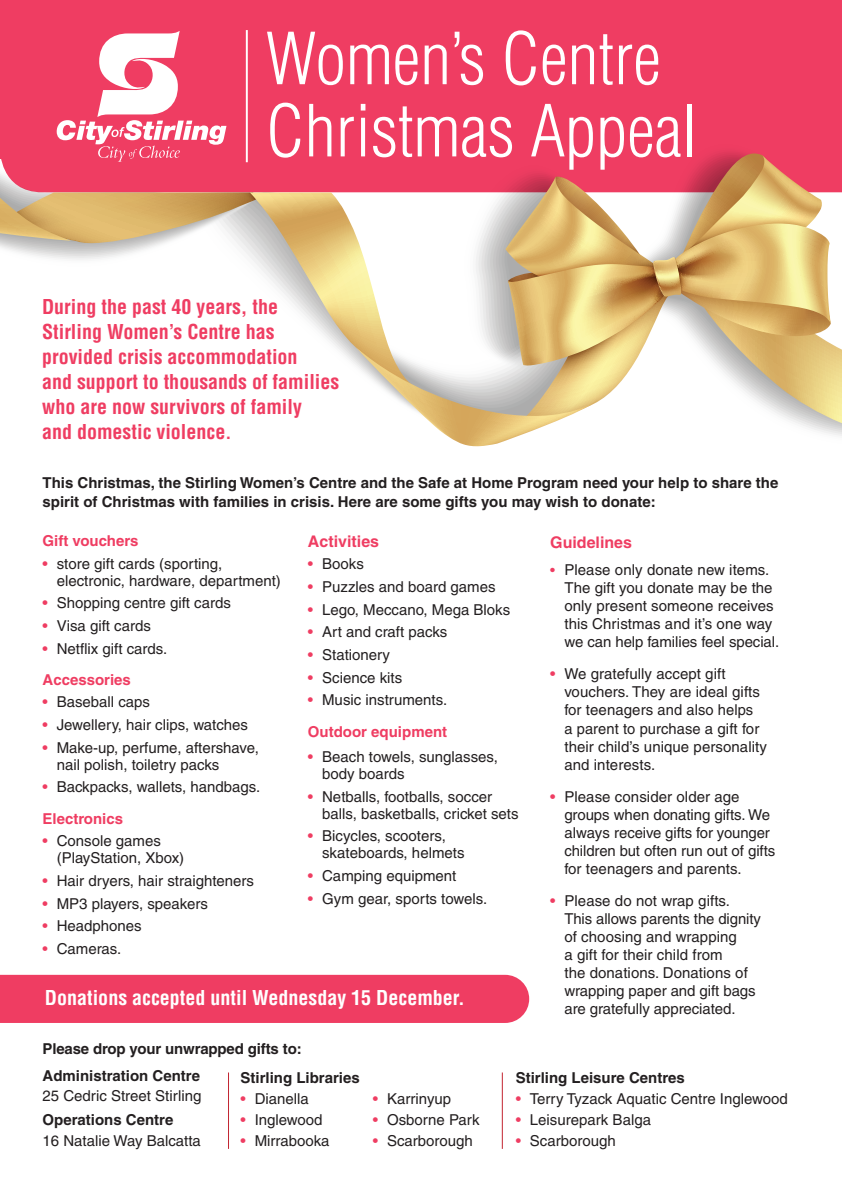
<style>
.page{position:relative;width:842px;height:1191px;background:#fff}
.page>*{position:absolute;margin:0;border:0;box-sizing:border-box;transform-origin:0 0}
.t1{font:300 condensed 70px/72.2px "Helvetica LT";color:#fff}
.t2{font:700 condensed 20px/25px "Helvetica LT";color:#ef3d62}
.t3{font:700 condensed 20px "Helvetica LT";color:#fff}
.t4{font:700 16px "Helvetica LT";color:#ef3d62}
.t5{font:15px/18px "Helvetica LT";color:#231f20}
.t6{font:700 15px/19.2px "Helvetica LT";color:#231f20}
.t7{font:700 15px "Helvetica LT";color:#ef3d62}
.s1{font-size:18px}
.s2{color:#ef3d62}
.s3{font-weight:700;color:#ef3d62}
.s4{font-size:14px;color:#ef3d62}
</style>
<div class="page">
<div style="left:0;top:0;width:842px;height:31px;background:#ef3d62"></div>
<hr style="left:246px;top:30px;width:2px;height:132px;background:#fff">
<div style="left:0;top:974px;width:529px;height:49px;background:#ef3d62"></div>
<hr style="left:228px;top:1072px;width:1px;height:76px;background:#c22430">
<hr style="left:502px;top:1072px;width:1px;height:76px;background:#c22430">
<svg style="left:0;top:31px;width:842px;height:415px"></svg>
<h1 class="t1" style="left:266px;top:22px;width:433px">Women’s Centre<br>Christmas Appeal</h1>
<h2 class="t2" style="left:42px;top:294px;width:299px">During the past 40 years, the<br>Stirling Women’s Centre has provided crisis accommodation<br>and support to thousands of families who are now survivors of family<br>and domestic violence<span class="s1">.</span></h2>
<p class="t6" style="left:43px;top:472px;width:737px">This Christmas, the Stirling Women’s Centre and the Safe at Home Program need your help to share the spirit of Christmas with families in crisis. Here are some gifts you may wish to donate:</p>
<p class="t7" style="left:43px;top:531px;width:97px">Gift vouchers</p>
<p class="t5" style="left:57px;top:555px;width:226px;line-height:17px;text-indent:-14px"><span class="s2">•</span> store gift cards (sporting, electronic, hardware, department)</p>
<p class="t5" style="left:43px;top:594px;width:190px"><span class="s2">•</span> Shopping centre gift cards</p>
<p class="t5" style="left:43px;top:616px;width:110px"><span class="s2">•</span> Visa gift cards</p>
<p class="t5" style="left:43px;top:632px;width:126px;line-height:31.2px"><span class="s2">•</span> Netflix gift cards.<br><span class="s3">Accessories</span></p>
<p class="t5" style="left:43px;top:693px;width:109px"><span class="s2">•</span> Baseball caps</p>
<p class="t5" style="left:43px;top:716px;width:207px"><span class="s2">•</span> Jewellery, hair clips, watches</p>
<p class="t5" style="left:57px;top:739px;width:204px;line-height:17px;text-indent:-14px"><span class="s2">•</span> Make-up, perfume, aftershave, nail polish, toiletry packs</p>
<p class="t5" style="left:43px;top:771px;width:219px;line-height:31.2px"><span class="s2">•</span> Backpacks, wallets, handbags.<br><span class="s3">Electronics</span></p>
<p class="t5" style="left:57px;top:832px;width:129px;line-height:17px;text-indent:-14px"><span class="s2">•</span> Console games (PlayStation, Xbox)</p>
<p class="t5" style="left:43px;top:871px;width:213px"><span class="s2">•</span> Hair dryers, hair straighteners</p>
<p class="t5" style="left:43px;top:894px;width:167px"><span class="s2">•</span> MP3 players, speakers</p>
<p class="t5" style="left:43px;top:917px;width:101px"><span class="s2">•</span> Headphones</p>
<p class="t5" style="left:43px;top:939px;width:80px"><span class="s2">•</span> Cameras.</p>
<p class="t4" style="left:308px;top:531px;width:73px">Activities</p>
<p class="t5" style="left:308px;top:555px;width:57px"><span class="s2">•</span> Books</p>
<p class="t5" style="left:308px;top:578px;width:189px"><span class="s2">•</span> Puzzles and board games</p>
<p class="t5" style="left:308px;top:600px;width:204px"><span class="s2">•</span> Lego, Meccano, Mega Bloks</p>
<p class="t5" style="left:308px;top:623px;width:141px"><span class="s2">•</span> Art and craft packs</p>
<p class="t5" style="left:308px;top:646px;width:84px"><span class="s2">•</span> Stationery</p>
<p class="t5" style="left:308px;top:668px;width:96px"><span class="s2">•</span> Science kits</p>
<p class="t5" style="left:308px;top:684px;width:141px;line-height:31.2px"><span class="s2">•</span> Music instruments.<br><span class="s3">Outdoor equipment</span></p>
<p class="t5" style="left:322px;top:748px;width:177px;line-height:17px;text-indent:-14px"><span class="s2">•</span> Beach towels, sunglasses, body boards</p>
<p class="t5" style="left:322px;top:788px;width:198px;line-height:17px;text-indent:-14px"><span class="s2">•</span> Netballs, footballs, soccer balls, basketballs, cricket sets</p>
<p class="t5" style="left:322px;top:827px;width:144px;line-height:17px;text-indent:-14px"><span class="s2">•</span> Bicycles, scooters, skateboards, helmets</p>
<p class="t5" style="left:308px;top:866px;width:150px"><span class="s2">•</span> Camping equipment</p>
<p class="t5" style="left:308px;top:889px;width:181px"><span class="s2">•</span> Gym gear, sports towels.</p>
<h2 class="t3" style="left:45px;top:985px;width:421px">Donations accepted until Wednesday 15 December.</h2>
<p class="t4" style="left:550px;top:532px;width:83px">Guidelines</p>
<p class="t5" style="left:564px;top:561px;width:216px;text-indent:-14px"><span class="s4">•</span> Please only donate new items.<br>The gift you donate may be the only present someone receives this Christmas and it’s one way we can help families feel special.</p>
<p class="t5" style="left:564px;top:665px;width:204px;text-indent:-14px"><span class="s2">•</span> We gratefully accept gift vouchers. They are ideal gifts for teenagers and also helps<br>a parent to purchase a gift for their child’s unique personality and interests.</p>
<p class="t5" style="left:564px;top:787px;width:212px;text-indent:-14px"><span class="s2">•</span> Please consider older age groups when donating gifts. We always receive gifts for younger children but often run out of gifts for teenagers and parents.</p>
<p class="t5" style="left:564px;top:891px;width:198px;text-indent:-14px"><span class="s2">•</span> Please do not wrap gifts.<br>This allows parents the dignity of choosing and wrapping<br>a gift for their child from<br>the donations. Donations of wrapping paper and gift bags are gratefully appreciated.</p>
<p class="t6" style="left:43px;top:1035px;width:261px;line-height:26.5px">Please drop your unwrapped gifts to:<br>Administration Centre</p>
<p class="t5" style="left:43px;top:1087px;width:160px">25 Cedric Street Stirling</p>
<p class="t6" style="left:43px;top:1110px;width:132px">Operations Centre</p>
<p class="t5" style="left:43px;top:1131px;width:160px">16 Natalie Way Balcatta</p>
<p class="t6" style="left:240px;top:1068px;width:121px">Stirling Libraries</p>
<p class="t5" style="left:240px;top:1090px;width:70px"><span class="s2">•</span> Dianella</p>
<p class="t5" style="left:240px;top:1110px;width:84px"><span class="s2">•</span> Inglewood</p>
<p class="t5" style="left:240px;top:1131px;width:91px"><span class="s2">•</span> Mirrabooka</p>
<p class="t5" style="left:373px;top:1090px;width:80px"><span class="s2">•</span> Karrinyup</p>
<p class="t5" style="left:373px;top:1110px;width:108px"><span class="s2">•</span> Osborne Park</p>
<p class="t5" style="left:373px;top:1131px;width:102px"><span class="s2">•</span> Scarborough</p>
<p class="t6" style="left:516px;top:1068px;width:171px">Stirling Leisure Centres</p>
<p class="t5" style="left:516px;top:1090px;width:274px"><span class="s2">•</span> Terry Tyzack Aquatic Centre Inglewood</p>
<p class="t5" style="left:516px;top:1110px;width:137px"><span class="s2">•</span> Leisurepark Balga</p>
<p class="t5" style="left:516px;top:1131px;width:102px"><span class="s2">•</span> Scarborough</p>
</div>
